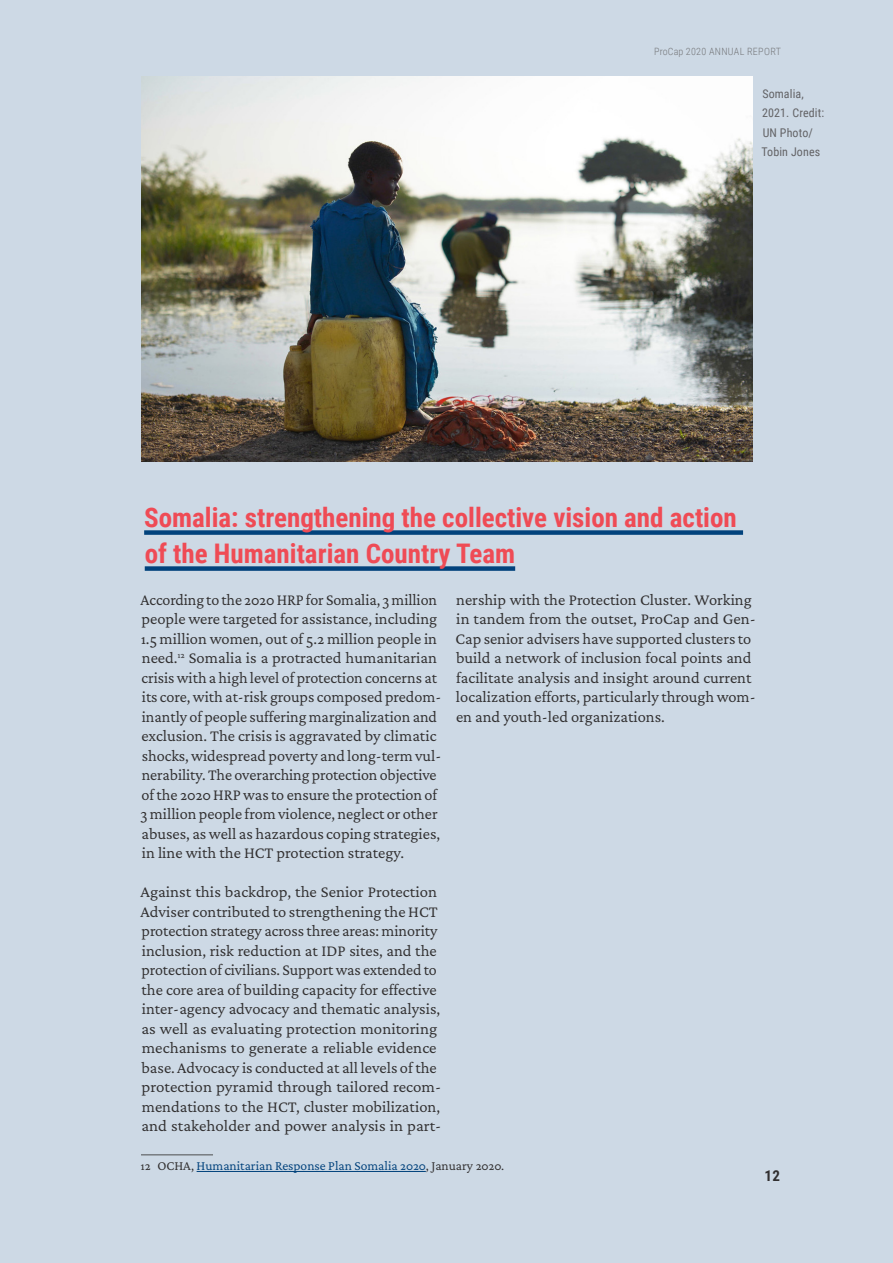
<style>
.page{position:relative;width:893px;height:1263px;background:#cdd9e5}
.page>*{position:absolute;margin:0;border:0;box-sizing:border-box;transform-origin:0 0}
.Story_title{font:700 27px/36px "Roboto Condensed";color:#ef4b55}
.Body{font:16.5px/19.5px "Crimson Pro";color:#312f30}
.t1{font:700 15px "Roboto Condensed";color:#312f30}
.Footnote{font:13.5px "Crimson Pro";color:#01427c}
.Caption_Left{font:12px/19.5px "Roboto Condensed";letter-spacing:.01em;color:#636366}
.t2{font:300 10.05px "Roboto Condensed";letter-spacing:.035em;color:#76787b}
.s1{color:#312f30}
</style>
<div class="page">
<div style="left:144px;top:530px;width:599px;height:5px;background:#01427c"></div>
<div style="left:145px;top:566px;width:370px;height:5px;background:#01427c"></div>
<hr style="left:141px;top:1154px;width:72px;height:1px;background:#4b4c4d">
<hr style="left:197px;top:1171px;width:229px;height:1px;background:#01427c">
<img style="left:142px;top:77px;width:611px;height:385px">
<p class="t2" style="left:654px;top:44px;width:128px">ProCap 2020 ANNUAL REPORT</p>
<p class="Caption_Left" style="left:761px;top:83px;width:64px">Somalia,<br>2021. Credit:<br>UN Photo/<br>Tobin Jones</p>
<p class="Story_title" style="left:144px;top:498px;width:594px">Somalia: strengthening the collective vision and action of the Humanitarian Country Team</p>
<p class="Body" style="left:140px;top:589px;width:302px">According to the 2020 HRP for Somalia, 3 million people were targeted for assistance, including 1.5 million women, out of 5.2 million people in need.<sup>12</sup> Somalia is a protracted humanitarian crisis with a high level of protection concerns at its core, with at-risk groups composed predom&shy;inantly of people suffering marginalization and exclusion. The crisis is aggravated by climatic shocks, widespread poverty and long-term vul&shy;nerability. The overarching protection objective of the 2020 HRP was to ensure the protection of 3 million people from violence, neglect or other abuses, as well as hazardous coping strategies, in line with the HCT protection strategy.</p>
<p class="Body" style="left:141px;top:882px;width:302px">Against this backdrop, the Senior Protection Adviser contributed to strengthening the HCT protection strategy across three areas: minority inclusion, risk reduction at IDP sites, and the protection of civilians. Support was extended to the core area of building capacity for effective inter-agency advocacy and thematic analysis, as well as evaluating protection monitoring mechanisms to generate a reliable evidence base. Advocacy is conducted at all levels of the protection pyramid through tailored recom&shy;mendations to the HCT, cluster mobilization, and stakeholder and power analysis in part-</p>
<p class="Body" style="left:456px;top:589px;width:302px">nership with the Protection Cluster. Working in tandem from the outset, ProCap and Gen-Cap senior advisers have supported clusters to build a network of inclusion focal points and facilitate analysis and insight around current localization efforts, particularly through wom&shy;en and youth-led organizations.</p>
<p class="Footnote" style="left:141px;top:1157px;width:365px"><span class="s1">12 OCHA,</span> Humanitarian Response Plan Somalia 2020<span class="s1">, January 2020.</span></p>
<p class="t1" style="left:764px;top:1165px;width:17px">12</p>
</div>
